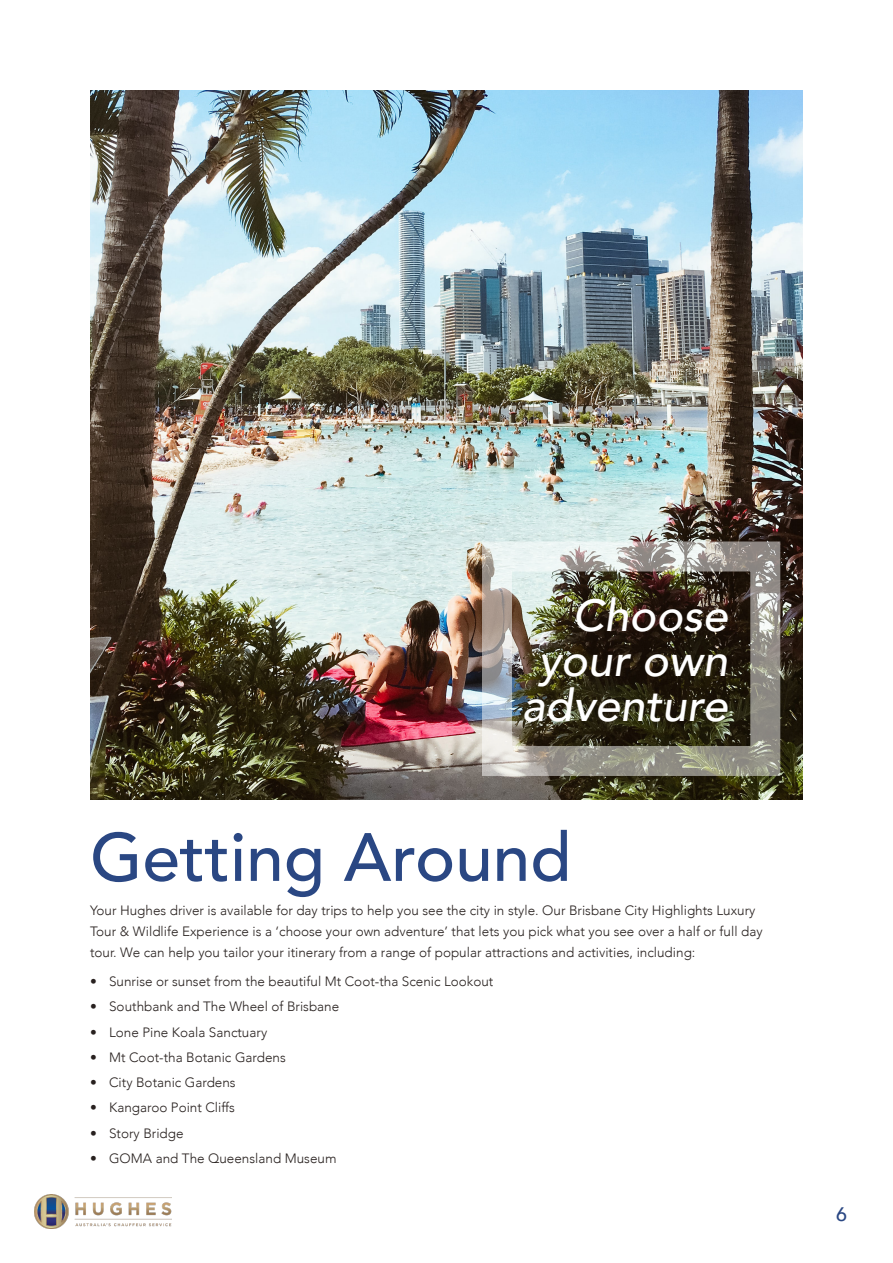
<style>
.page{position:relative;width:893px;height:1263px;background:#fff}
.page>*{position:absolute;margin:0;border:0;box-sizing:border-box;transform-origin:0 0}
.t1{font:500 67.5px "Avenir";color:#2a4783}
.t2{font:italic 500 45px/45px "Avenir";color:#fff;text-align:right}
.t3{font:500 19.5px "Avenir";color:#2a4783}
.body{font:300 13.5px/21px "Avenir";color:#28211f}
</style>
<div class="page">
<img style="left:90px;top:90px;width:713px;height:709px">
<div style="left:482px;top:541px;width:298px;height:235px;border:30px solid #fff"></div>
<img style="left:34px;top:1194px;width:138px;height:35px">
<p class="t2" style="left:522px;top:593px;width:207px">Choose your own adventure</p>
<p class="t1" style="left:90px;top:799px;width:483px">Getting Around</p>
<p class="body" style="left:90px;top:899px;width:674px">Your Hughes driver is available for day trips to help you see the city in style. Our Brisbane City Highlights Luxury<br>Tour &amp; Wildlife Experience is a ‘choose your own adventure’ that lets you pick what you see over a half or full day tour. We can help you tailor your itinerary from a range of popular attractions and activities, including:</p>
<p class="body" style="left:90px;top:971px;width:405px">• Sunrise or sunset from the beautiful Mt Coot-tha Scenic Lookout</p>
<p class="body" style="left:90px;top:996px;width:251px">• Southbank and The Wheel of Brisbane</p>
<p class="body" style="left:90px;top:1021px;width:179px">• Lone Pine Koala Sanctuary</p>
<p class="body" style="left:90px;top:1047px;width:197px">• Mt Coot-tha Botanic Gardens</p>
<p class="body" style="left:90px;top:1072px;width:147px">• City Botanic Gardens</p>
<p class="body" style="left:90px;top:1097px;width:146px">• Kangaroo Point Cliffs</p>
<p class="body" style="left:90px;top:1122px;width:95px">• Story Bridge</p>
<p class="body" style="left:90px;top:1148px;width:248px">• GOMA and The Queensland Museum</p>
<p class="t3" style="left:836px;top:1197px;width:12px">6</p>
</div>
